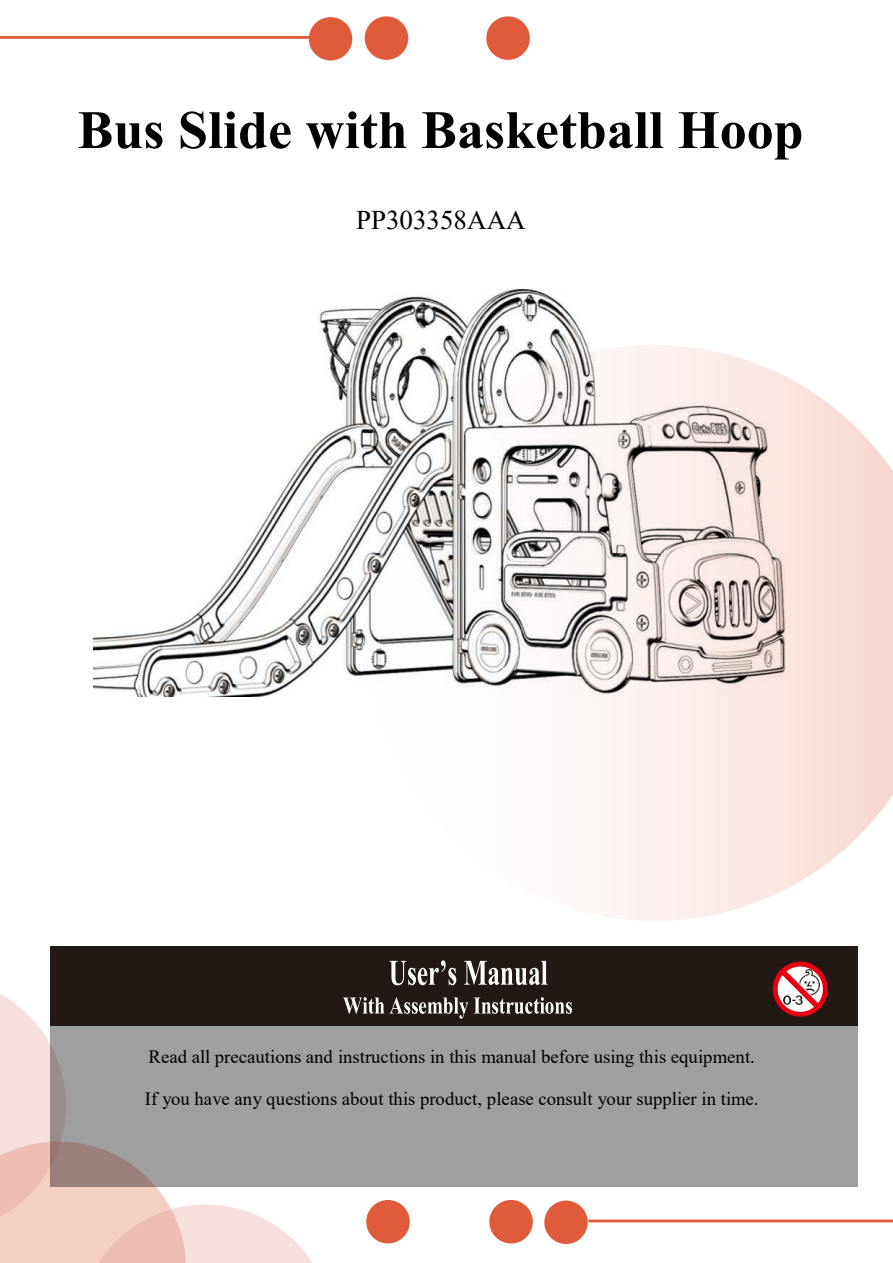
<style>
.page{position:relative;width:893px;height:1263px;background:#fff}
.page>*{position:absolute;margin:0;border:0;box-sizing:border-box;transform-origin:0 0}
.t1{font:700 54px "Times New Roman";color:#000}
.t2{font:27px "Times New Roman";color:#000}
.t3{font:18.75px "Times New Roman";color:#000}
</style>
<div class="page">
<hr style="left:0;top:36px;width:309px;height:3px;background:#df5b3a">
<div style="left:309px;top:17px;width:43px;height:43px;background:#df5b3a;border-radius:50%"></div>
<div style="left:365px;top:16px;width:43px;height:44px;background:#df5b3a;border-radius:50%"></div>
<div style="left:486px;top:16px;width:44px;height:44px;background:#df5b3a;border-radius:50%"></div>
<hr style="left:588px;top:1219px;width:304px;height:3px;background:#df5b3a">
<div style="left:544px;top:1200px;width:43px;height:44px;background:#df5b3a;border-radius:50%"></div>
<div style="left:489px;top:1200px;width:44px;height:43px;background:#df5b3a;border-radius:50%"></div>
<div style="left:366px;top:1200px;width:44px;height:43px;background:#df5b3a;border-radius:50%"></div>
<svg style="left:590px;top:376px;width:302px;height:545px"></svg>
<svg style="left:0;top:994px;width:333px;height:269px"></svg>
<div style="left:50px;top:947px;width:807px;height:79px;background:#221814"></div>
<div style="left:50px;top:1026px;width:807px;height:160px;background:#9f9fa0"></div>
<svg style="left:343px;top:997px;width:229px;height:22px"></svg>
<svg style="left:389px;top:960px;width:67px;height:25px"></svg>
<svg style="left:464px;top:961px;width:83px;height:24px"></svg>
<img style="left:94px;top:290px;width:691px;height:406px">
<svg style="left:772px;top:961px;width:55px;height:56px"></svg>
<img style="left:783px;top:969px;width:36px;height:35px">
<h1 class="t1" style="left:77px;top:91px;width:727px">Bus Slide with Basketball Hoop</h1>
<h2 class="t2" style="left:356px;top:201px;width:171px">PP303358AAA</h2>
<p class="t3" style="left:148px;top:1043px;width:608px">Read all precautions and instructions in this manual before using this equipment.</p>
<p class="t3" style="left:145px;top:1085px;width:615px">If you have any questions about this product, please consult your supplier in time.</p>
</div>
